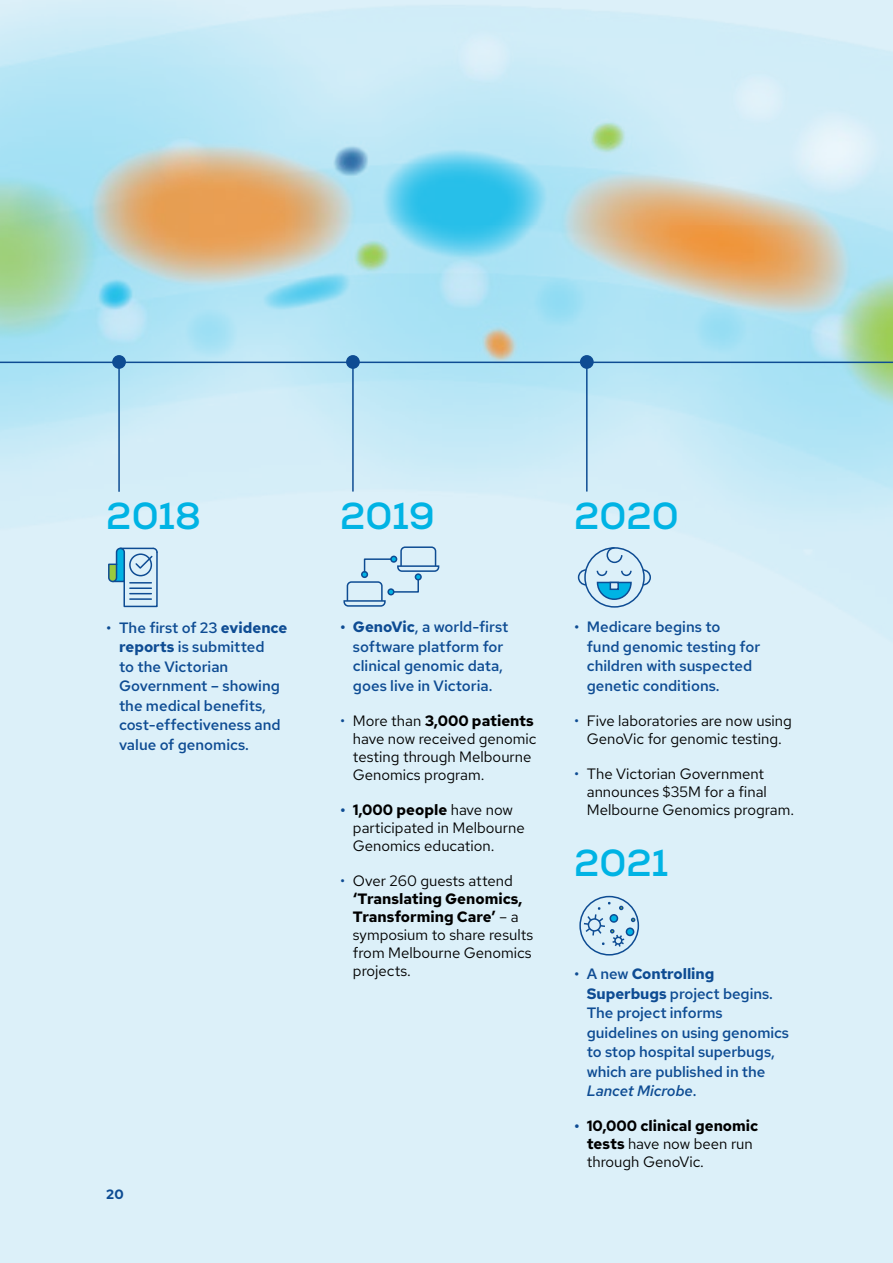
<style>
.page{position:relative;width:893px;height:1263px;background:#fff}
.page>*{position:absolute;margin:0;border:0;box-sizing:border-box;transform-origin:0 0}
.Timeline_year{font:700 37.5px "Nexa";color:#00b3e4}
.t1{font:15px/18px "Red Hat Text";color:#000}
.t2{font:600 15px/19.5px "Red Hat Text";color:#0e4c93}
.t3{font:700 13.5px "Red Hat Text";color:#0e4c93}
.s1{font-weight:700}
.s2{color:#0e4c93}
.s3{font-weight:700;color:#0e4c93}
.s4{font-style:italic}
</style>
<div class="page">
<img style="left:0;top:0;width:893px;height:1263px">
<div style="left:112px;top:355px;width:14px;height:14px;background:#0e4c93;border-radius:50%"></div>
<div style="left:346px;top:355px;width:14px;height:14px;background:#0e4c93;border-radius:50%"></div>
<div style="left:580px;top:355px;width:14px;height:14px;background:#0e4c93;border-radius:50%"></div>
<hr style="left:0;top:362px;width:893px;height:1px;background:#0e4c93">
<hr style="left:118px;top:363px;width:2px;height:129px;background:#0e4c93">
<hr style="left:352px;top:363px;width:2px;height:128px;background:#0e4c93">
<hr style="left:586px;top:363px;width:2px;height:128px;background:#0e4c93">
<div style="left:401px;top:547px;width:35px;height:23px;background:#dcf0f9;border-radius:4px"></div>
<div style="left:400px;top:546px;width:36px;height:25px;border:2px solid #0e4c93;border-radius:4px"></div>
<svg style="left:343px;top:556px;width:97px;height:51px;background:#c1dbec"></svg>
<div style="left:415px;top:573px;width:7px;height:7px;border:2px solid #0e4c93;border-radius:50%"></div>
<div style="left:123px;top:551px;width:35px;height:56px;border:2px solid #0e4c93"></div>
<hr style="left:130px;top:587px;width:21px;height:2px;background:#0e4c93">
<svg style="left:130px;top:593px;width:21px;height:1px"></svg>
<hr style="left:130px;top:598px;width:21px;height:2px;background:#0e4c93">
<svg style="left:107px;top:547px;width:51px;height:36px;background:#92c1d5"></svg>
<svg style="left:641px;top:568px;width:11px;height:18px"></svg>
<svg style="left:577px;top:568px;width:8px;height:18px"></svg>
<div style="left:584px;top:547px;width:61px;height:61px;border:2px solid #0e4c93;border-radius:50%"></div>
<svg style="left:596px;top:546px;width:36px;height:55px;background:#9acee6"></svg>
<div style="left:610px;top:582px;width:8px;height:7px;background:#dcf0f9"></div>
<div style="left:610px;top:582px;width:9px;height:8px;border:2px solid #0e4c93"></div>
<div style="left:579px;top:896px;width:60px;height:59px;border:2px solid #0e4c93;border-radius:50%"></div>
<svg style="left:582px;top:902px;width:53px;height:46px;background:#b7d5e8"></svg>
<p class="Timeline_year" style="left:106px;top:492px;width:96px">2018</p>
<p class="t2" style="left:119px;top:617px;width:170px;text-indent:-13px">• The first of 23 <span class="s1">evidence reports</span> is submitted<br>to the Victorian<br>Government – showing the medical benefits, cost-effectiveness and value of genomics.</p>
<p class="t3" style="left:106px;top:1186px;width:19px">20</p>
<p class="Timeline_year" style="left:340px;top:492px;width:96px">2019</p>
<p class="t2" style="left:340px;top:617px;width:170px;text-align:center"><span class="s1">• GenoVic</span>, a world-first software platform for clinical genomic data, goes live in Victoria.</p>
<p class="t1" style="left:353px;top:711px;width:185px;text-indent:-13px"><span class="s2">•</span> More than <span class="s1">3,000 patients </span>have now received genomic testing through Melbourne<br>Genomics program.</p>
<p class="t1" style="left:353px;top:800px;width:173px;text-indent:-13px"><span class="s3">•</span> <span class="s1">1,000 people</span> have now participated in Melbourne<br>Genomics education.</p>
<p class="t1" style="left:353px;top:871px;width:182px;text-indent:-13px"><span class="s2">•</span> Over 260 guests attend <span class="s1">‘Translating Genomics,<br>Transforming Care’</span> – a symposium to share results from Melbourne Genomics projects.</p>
<p class="Timeline_year" style="left:574px;top:492px;width:106px">2020</p>
<p class="t2" style="left:587px;top:617px;width:175px;text-indent:-13px">• Medicare begins to<br>fund genomic testing for children with suspected genetic conditions.</p>
<p class="t1" style="left:574px;top:711px;width:219px;text-align:center"><span class="s2">•</span> Five laboratories are now using<br>GenoVic for genomic testing.</p>
<p class="t1" style="left:587px;top:764px;width:209px;text-indent:-13px"><span class="s2">•</span> The Victorian Government announces $35M for a final<br>Melbourne Genomics program.</p>
<p class="Timeline_year" style="left:574px;top:839px;width:96px">2021</p>
<p class="t2" style="left:587px;top:964px;width:204px;text-indent:-13px">• A new <span class="s1">Controlling<br>Superbugs</span> project begins.<br>The project informs guidelines on using genomics to stop hospital superbugs, which are published in the<br><span class="s4">Lancet Microbe</span>.</p>
<p class="t1" style="left:587px;top:1116px;width:173px;text-indent:-13px"><span class="s3">•</span> <span class="s1">10,000 clinical genomic tests</span> have now been run through GenoVic.</p>
</div>
